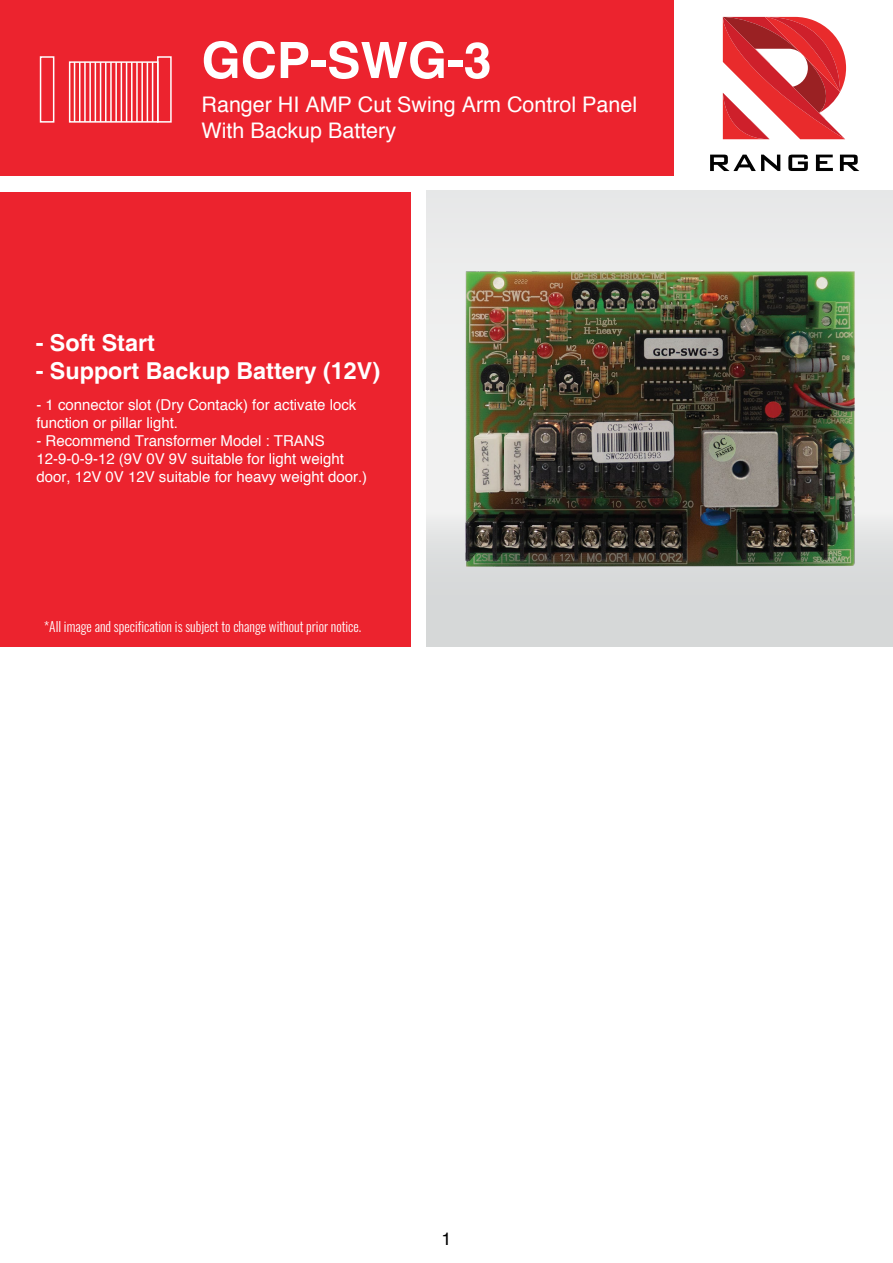
<style>
.page{position:relative;width:893px;height:1263px;background:#fff}
.page>*{position:absolute;margin:0;border:0;box-sizing:border-box;transform-origin:0 0}
.t1{font:700 50.25px "Helvetica";color:#fff}
.t2{font:700 23.25px "Helvetica";color:#fff}
.t3{font:21.45px/25.8px "Helvetica";color:#fff}
.t4{font:18px "Helvetica";color:#010101}
.t5{font:15px/18px "Helvetica";color:#fff}
.t6{font:300 13.5px "Oswald";color:#fff}
</style>
<div class="page">
<div style="left:426px;top:511px;width:467px;height:136px;background:#d6d8d9"></div>
<div style="left:426px;top:191px;width:467px;height:320px;background:#ebecec"></div>
<div style="left:0;top:192px;width:410px;height:455px;background:#ec232e"></div>
<div style="left:0;top:0;width:673px;height:175px;background:#ec232e"></div>
<svg style="left:723px;top:17px;width:123px;height:122px"></svg>
<svg style="left:710px;top:155px;width:70px;height:16px"></svg>
<svg style="left:788px;top:155px;width:20px;height:16px"></svg>
<svg style="left:816px;top:155px;width:17px;height:16px"></svg>
<svg style="left:840px;top:155px;width:19px;height:16px"></svg>
<div style="left:157px;top:56px;width:15px;height:67px;border:2px solid #fff"></div>
<div style="left:40px;top:56px;width:14px;height:67px;border:2px solid #fff"></div>
<div style="left:69px;top:61px;width:90px;height:62px;border:2px solid #fff"></div>
<hr style="left:74px;top:62px;width:1px;height:60px;background:#fff">
<hr style="left:79px;top:62px;width:1px;height:60px;background:#fff">
<hr style="left:84px;top:62px;width:2px;height:60px;background:#fff">
<hr style="left:89px;top:62px;width:2px;height:60px;background:#fff">
<hr style="left:95px;top:62px;width:1px;height:60px;background:#fff">
<hr style="left:100px;top:62px;width:1px;height:60px;background:#fff">
<hr style="left:105px;top:62px;width:2px;height:60px;background:#fff">
<hr style="left:110px;top:62px;width:2px;height:60px;background:#fff">
<hr style="left:115px;top:62px;width:2px;height:60px;background:#fff">
<hr style="left:121px;top:62px;width:1px;height:60px;background:#fff">
<hr style="left:126px;top:62px;width:1px;height:60px;background:#fff">
<hr style="left:131px;top:62px;width:2px;height:60px;background:#fff">
<hr style="left:136px;top:62px;width:2px;height:60px;background:#fff">
<hr style="left:141px;top:62px;width:2px;height:60px;background:#fff">
<hr style="left:147px;top:62px;width:1px;height:60px;background:#fff">
<hr style="left:152px;top:62px;width:1px;height:60px;background:#fff">
<img style="left:465px;top:271px;width:389px;height:296px">
<h1 class="t1" style="left:202px;top:30px;width:291px">GCP-SWG-3</h1>
<h3 class="t3" style="left:202px;top:91px;width:437px">Ranger HI AMP Cut Swing Arm Control Panel<br>With Backup Battery</h3>
<h2 class="t2" style="left:36px;top:328px;width:121px">- Soft Start</h2>
<h2 class="t2" style="left:36px;top:356px;width:346px">- Support Backup Battery (12V)</h2>
<p class="t5" style="left:36px;top:395px;width:321px">- 1 connector slot (Dry Contack) for activate lock function or pillar light.</p>
<p class="t5" style="left:36px;top:431px;width:332px">- Recommend Transformer Model : TRANS<br>12-9-0-9-12 (9V 0V 9V suitable for light weight door, 12V 0V 12V suitable for heavy weight door.)</p>
<p class="t6" style="left:44px;top:618px;width:318px">*All image and specification is subject to change without prior notice.</p>
<p class="t4" style="left:441px;top:1227px;width:12px">1</p>
</div>
